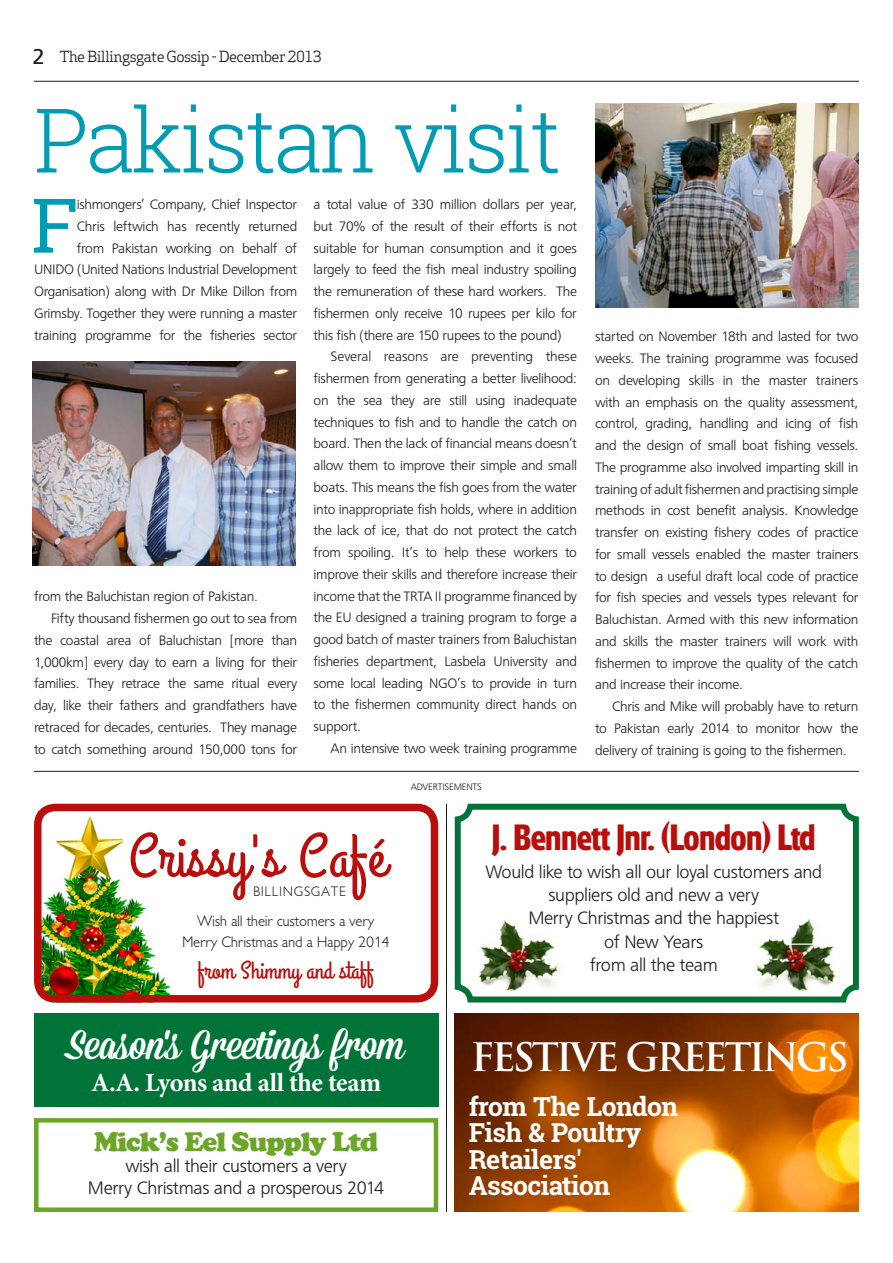
<style>
.page{position:relative;width:893px;height:1263px;background:#fff}
.page>*{position:absolute;margin:0;border:0;box-sizing:border-box;transform-origin:0 0}
.t1{font:300 89.25px "Roboto Slab";letter-spacing:-.04em;color:#009cb4}
.t2{font:75.45px "Roboto Slab";color:#009cb4}
.t3{font:60.45px "Grand Hotel";color:#b90e0c}
.t4{font:41.25px "Mission Script";letter-spacing:-.02em;color:#fff;scale:1.17 1}
.t5{font:700 38.25px "Glasgow";letter-spacing:-.02em;color:#b90e0c;scale:.87 1}
.t6{font:700 38.25px "Trajan";letter-spacing:-.08em;color:#fff}
.t7{font:900 27.75px "Cooper";letter-spacing:-.04em;color:#6ba629}
.t8{font:700 26.4px/26.4px "Roboto Slab";letter-spacing:-.02em;color:#fff}
.t9{font:700 26.25px "Minion Pro";letter-spacing:-.02em;color:#fff}
.t10{font:24.75px "Grand Hotel";color:#b90e0c}
.t11{font:300 18.75px/23.2px "Frutiger 2";letter-spacing:-.02em;color:#1d1d1b;text-align:center}
.t12{font:300 15.75px/21.8px "Gill";letter-spacing:-.02em;color:#1d1d1b;text-align:center}
.t13{font:15px "Apex Serif";letter-spacing:-.04em;color:#1d1d1b}
.t14{font:300 14.25px/21.8px "Frutiger 2";letter-spacing:-.02em;color:#1d1d1b;text-align:justify}
.t15{font:300 14.25px "Gill";letter-spacing:.04em;color:#1d1d1b}
.t16{font:300 9.75px "Frutiger 2";letter-spacing:-.02em;color:#1d1d1b}
.s1{font-family:"Frutiger 2";font-size:22.5px}
</style>
<div class="page">
<img style="left:43px;top:813px;width:128px;height:180px">
<img style="left:755px;top:918px;width:90px;height:75px">
<img style="left:469px;top:919px;width:90px;height:75px">
<hr style="left:34px;top:81px;width:825px;height:1px;background:#1d1d1b">
<hr style="left:788px;top:943px;width:43px;height:2px;background:#fff">
<hr style="left:34px;top:771px;width:825px;height:1px;background:#1d1d1b">
<hr style="left:446px;top:804px;width:1px;height:408px;background:#1d1d1b">
<img style="left:595px;top:103px;width:264px;height:204px">
<img style="left:32px;top:361px;width:264px;height:205px">
<div style="left:34px;top:804px;width:404px;height:198px;border:8px solid #b90e0c;border-radius:18px"></div>
<div style="left:455px;top:804px;width:404px;height:198px;border:6px solid #007438;border-radius:13px"></div>
<img style="left:455px;top:1013px;width:404px;height:199px">
<div style="left:34px;top:1013px;width:404px;height:94px;background:#007438"></div>
<div style="left:34px;top:1118px;width:404px;height:94px;border:4px solid #6ba629"></div>
<p class="t13" style="left:33px;top:47px;width:291px"><span class="s1">2</span> The Billingsgate Gossip - December 2013</p>
<h1 class="t1" style="left:34px;top:79px;width:529px">Pakistan visit</h1>
<p class="t14" style="left:34px;top:193px;width:265px;text-align:right">ishmongers’ Company, Chief Inspector<br>Chris leftwich has recently returned<br>from Pakistan working on behalf of UNIDO (United Nations Industrial Development Organisation) along with Dr Mike Dillon from Grimsby. Together they were running a master training programme for the fisheries sector</p>
<h2 class="t2" style="left:31px;top:174px;width:48px">F</h2>
<p class="t14" style="left:34px;top:585px;width:225px">from the Baluchistan region of Pakistan.</p>
<p class="t14" style="left:51px;top:607px;width:248px">Fifty thousand fishermen go out to sea from</p>
<p class="t14" style="left:34px;top:629px;width:265px">the coastal area of Baluchistan [more than</p>
<p class="t14" style="left:34px;top:651px;width:265px">1,000km] every day to earn a living for their</p>
<p class="t14" style="left:34px;top:672px;width:265px">families. They retrace the same ritual every</p>
<p class="t14" style="left:34px;top:694px;width:265px">day, like their fathers and grandfathers have</p>
<p class="t14" style="left:34px;top:716px;width:265px">retraced for decades, centuries. They manage</p>
<p class="t14" style="left:34px;top:738px;width:265px">to catch something around 150,000 tons for</p>
<p class="t14" style="left:314px;top:193px;width:265px">a total value of 330 million dollars per year, but 70% of the result of their efforts is not suitable for human consumption and it goes largely to feed the fish meal industry spoiling the remuneration of these hard workers. The fishermen only receive 10 rupees per kilo for this fish (there are 150 rupees to the pound)</p>
<p class="t14" style="left:314px;top:345px;width:265px;text-indent:17px">Several reasons are preventing these fishermen from generating a better livelihood: on the sea they are still using inadequate techniques to fish and to handle the catch on board. Then the lack of financial means doesn’t allow them to improve their simple and small boats. This means the fish goes from the water into inappropriate fish holds, where in addition the lack of ice, that do not protect the catch from spoiling. It’s to help these workers to improve their skills and therefore increase their income that the TRTA II programme financed by the EU designed a training program to forge a good batch of master trainers from Baluchistan fisheries department, Lasbela University and some local leading NGO’s to provide in turn to the fishermen community direct hands on support.</p>
<p class="t14" style="left:331px;top:737px;width:248px">An intensive two week training programme</p>
<p class="t16" style="left:411px;top:781px;width:73px">ADVERTISEMENTS</p>
<p class="t14" style="left:595px;top:325px;width:265px">started on November 18th and lasted for two weeks. The training programme was focused on developing skills in the master trainers with an emphasis on the quality assessment, control, grading, handling and icing of fish and the design of small boat fishing vessels.<br>The programme also involved imparting skill in training of adult fishermen and practising simple methods in cost benefit analysis. Knowledge transfer on existing fishery codes of practice for small vessels enabled the master trainers to design a useful draft local code of practice for fish species and vessels types relevant for Baluchistan. Armed with this new information and skills the master trainers will work with fishermen to improve the quality of the catch and increase their income.</p>
<p class="t14" style="left:595px;top:695px;width:265px;text-indent:17px">Chris and Mike will probably have to return to Pakistan early 2014 to monitor how the delivery of training is going to the fishermen.</p>
<h3 class="t3" style="left:129px;top:818px;width:259px">Crissy's Café</h3>
<p class="t15" style="left:253px;top:883px;width:94px">BILLINGSGATE</p>
<p class="t12" style="left:182px;top:909px;width:209px">Wish all their customers a very<br>Merry Christmas and a Happy 2014</p>
<h3 class="t10" style="left:198px;top:955px;width:177px">from Shimmy and staff</h3>
<h3 class="t4" style="left:67px;top:1020px;width:290px">Season's Greetings from</h3>
<h3 class="t9" style="left:91px;top:1064px;width:291px">A.A. Lyons and all the team</h3>
<h3 class="t7" style="left:94px;top:1125px;width:286px">Mick’s Eel Supply Ltd</h3>
<h3 class="t11" style="left:88px;top:1155px;width:298px;line-height:21.8px">wish all their customers a very<br>Merry Christmas and a prosperous 2014</h3>
<h3 class="t5" style="left:492px;top:816px;width:374px">J. Bennett Jnr. (London) Ltd</h3>
<h3 class="t11" style="left:485px;top:860px;width:338px">Would like to wish all our loyal customers and suppliers old and new a very<br>Merry Christmas and the happiest<br>of New Years<br>from all the team</h3>
<h3 class="t6" style="left:471px;top:1034px;width:379px">FESTIVE GREETINGS</h3>
<h3 class="t8" style="left:469px;top:1092px;width:211px">from The London<br>Fish &amp; Poultry<br>Retailers'<br>Association</h3>
</div>
